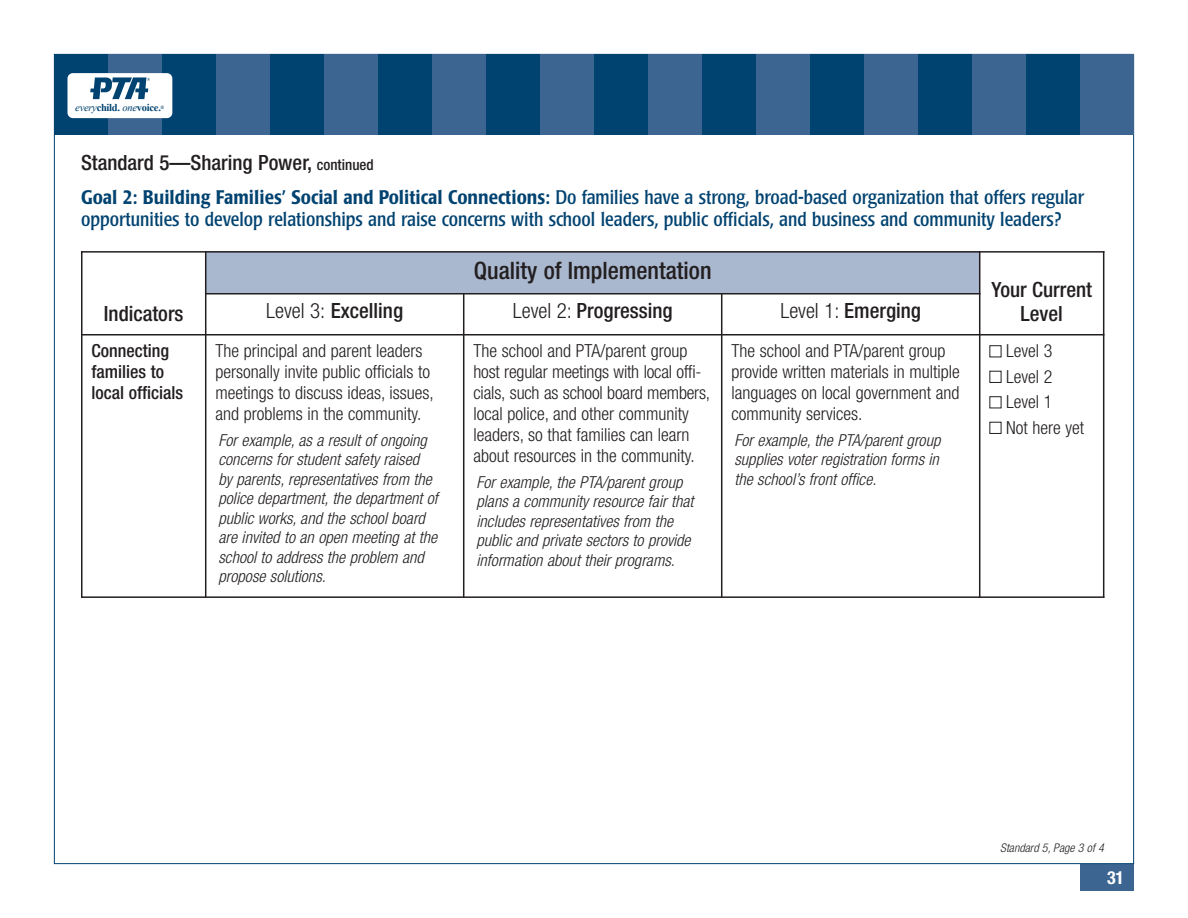
<style>
.page{position:relative;width:1188px;height:918px;background:#fff}
.page>*{position:absolute;margin:0;border:0;box-sizing:border-box;transform-origin:0 0}
.t1{font:500 condensed 24px "Helvetica Neue";color:#231f20}
.t2{font:500 condensed 21px "Helvetica Neue";color:#231f20}
.t3{font:condensed 19.5px/22.5px "Poppl Laudatio";color:#004270}
.t4{font:300 condensed 18px/21px "Helvetica Neue";color:#231f20}
.t5{font:500 condensed 18px/21px "Helvetica Neue";color:#231f20}
.t6{font:700 condensed 18px "Helvetica Neue";color:#fff}
.t7{font:italic 300 condensed 16.5px/19.5px "Helvetica Neue";letter-spacing:.005em;color:#231f20}
.t8{font:italic 300 condensed 12px "Helvetica Neue";letter-spacing:.005em;color:#231f20}
.t9{font:700 10.5px "Times New Roman";letter-spacing:-.025em;color:#004270}
.t10{font:4.5px "Arial";color:#004270}
.s1{font-weight:400;font-style:italic}
.s2{font-size:15px}
.s3{font-weight:500}
.s4{font-weight:300}
</style>
<div class="page">
<div style="left:1080px;top:864px;width:54px;height:27px;background:#3c6691"></div>
<div style="left:54px;top:54px;width:1080px;height:81px;background:#004270"></div>
<div style="left:108px;top:54px;width:54px;height:81px;background:#3c6691"></div>
<div style="left:216px;top:54px;width:54px;height:81px;background:#3c6691"></div>
<div style="left:324px;top:54px;width:54px;height:81px;background:#3c6691"></div>
<div style="left:432px;top:54px;width:54px;height:81px;background:#3c6691"></div>
<div style="left:540px;top:54px;width:54px;height:81px;background:#3c6691"></div>
<div style="left:648px;top:54px;width:54px;height:81px;background:#3c6691"></div>
<div style="left:756px;top:54px;width:54px;height:81px;background:#3c6691"></div>
<div style="left:864px;top:54px;width:54px;height:81px;background:#3c6691"></div>
<div style="left:972px;top:54px;width:54px;height:81px;background:#3c6691"></div>
<div style="left:1080px;top:54px;width:54px;height:81px;background:#3c6691"></div>
<div style="left:206px;top:251px;width:774px;height:43px;background:#a9b7cf"></div>
<div style="left:989px;top:422px;width:12px;height:12px;border:1px solid #231f20"></div>
<div style="left:989px;top:396px;width:12px;height:12px;border:1px solid #231f20"></div>
<div style="left:989px;top:371px;width:12px;height:12px;border:1px solid #231f20"></div>
<div style="left:989px;top:345px;width:12px;height:12px;border:1px solid #231f20"></div>
<hr style="left:81px;top:251px;width:1px;height:347px;background:#231f20">
<hr style="left:205px;top:251px;width:1px;height:347px;background:#231f20">
<hr style="left:463px;top:293px;width:1px;height:305px;background:#231f20">
<hr style="left:721px;top:293px;width:1px;height:305px;background:#231f20">
<hr style="left:979px;top:251px;width:1px;height:347px;background:#231f20">
<hr style="left:1103px;top:251px;width:1px;height:347px;background:#231f20">
<hr style="left:81px;top:251px;width:1023px;height:2px;background:#231f20">
<hr style="left:205px;top:293px;width:775px;height:1px;background:#231f20">
<hr style="left:81px;top:334px;width:1023px;height:2px;background:#231f20">
<hr style="left:81px;top:596px;width:1023px;height:2px;background:#231f20">
<div style="left:68px;top:73px;width:104px;height:45px;background:#fff;border-radius:5px"></div>
<svg style="left:90px;top:77px;width:60px;height:22px"></svg>
<p class="t9" style="left:75px;top:102px;width:87px"><span class="s1">every</span>child. <span class="s1">one</span>voice.</p>
<p class="t10" style="left:161px;top:105px;width:5px">®</p>
<p class="t2" style="left:81px;top:155px;width:294px">Standard 5—Sharing Power, <span class="s2">continued</span></p>
<p class="t3" style="left:81px;top:187px;width:1005px"><span class="s3">Goal 2: Building Families’ Social and Political Connections:</span> Do families have a strong, broad-based organization that offers regular opportunities to develop relationships and raise concerns with school leaders, public officials, and business and community leaders?</p>
<p class="t2" style="left:104px;top:306px;width:81px">Indicators</p>
<h1 class="t1" style="left:474px;top:262px;width:239px">Quality of Implementation</h1>
<p class="t2" style="left:991px;top:282px;width:102px">Your Current</p>
<p class="t2" style="left:266px;top:303px;width:138px"><span class="s4">Level 3:</span> Excelling</p>
<p class="t2" style="left:1021px;top:306px;width:44px">Level</p>
<p class="t2" style="left:513px;top:303px;width:161px"><span class="s4">Level 2:</span> Progressing</p>
<p class="t2" style="left:780px;top:303px;width:142px"><span class="s4">Level 1:</span> Emerging</p>
<p class="t5" style="left:91px;top:342px;width:93px">Connecting families to local officials</p>
<p class="t4" style="left:215px;top:342px;width:220px">The principal and parent leaders personally invite public officials to meetings to discuss ideas, issues, and problems in the community.</p>
<p class="t7" style="left:218px;top:432px;width:221px">For example, as a result of ongoing concerns for student safety raised<br>by parents, representatives from the police department, the department of public works, and the school board are invited to an open meeting at the school to address the problem and propose solutions.</p>
<p class="t4" style="left:473px;top:342px;width:238px">The school and PTA/parent group host regular meetings with local offi&shy;cials, such as school board members, local police, and other community leaders, so that families can learn about resources in the community.</p>
<p class="t7" style="left:476px;top:474px;width:219px">For example, the PTA/parent group plans a community resource fair that includes representatives from the public and private sectors to provide information about their programs.</p>
<p class="t4" style="left:731px;top:342px;width:230px">The school and PTA/parent group provide written materials in multiple languages on local government and community services.</p>
<p class="t7" style="left:734px;top:432px;width:207px;text-align:justify">For example, the PTA/parent group supplies voter registration forms in the school’s front office.</p>
<p class="t4" style="left:1006px;top:340px;width:80px;line-height:25.5px">Level 3<br>Level 2<br>Level 1<br>Not here yet</p>
<p class="t8" style="left:1000px;top:844px;width:105px">Standard 5, Page 3 of 4</p>
<p class="t6" style="left:1107px;top:871px;width:19px">31</p>
</div>
